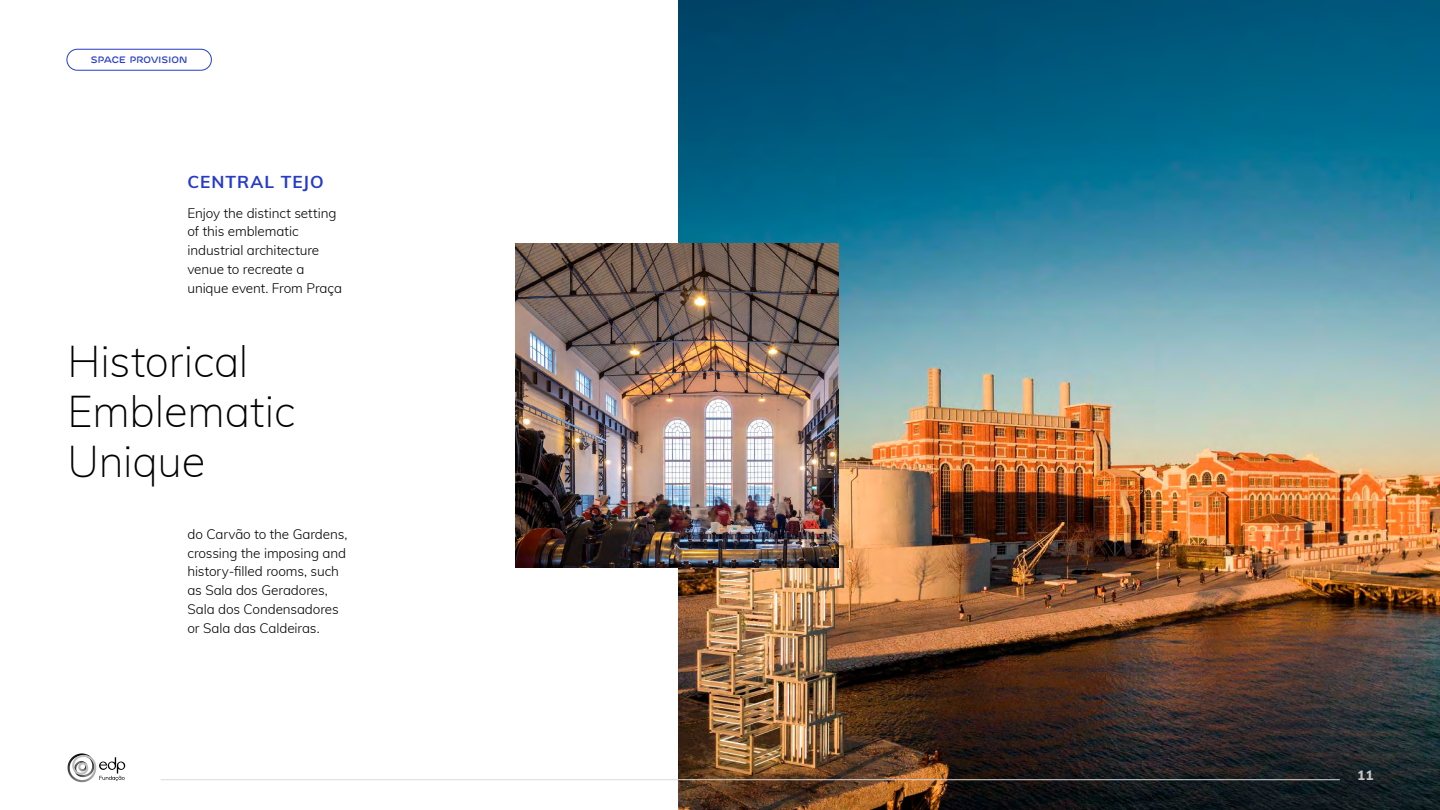
<style>
.page{position:relative;width:1440px;height:810px;background:#fff}
.page>*{position:absolute;margin:0;border:0;box-sizing:border-box;transform-origin:0 0}
.t1{font:200 43.5px/50.2px "Muli";letter-spacing:-.005em;color:#000}
.t2{font:700 17.25px "Muli";letter-spacing:.055em;color:#263cc8}
.t3{font:300 13.5px/18.8px "Muli";letter-spacing:-.01em;color:#000}
.t4{font:800 13.5px "Muli";color:#c6c6c6}
.t5{font:500 9.3px "EDP Preon";letter-spacing:.015em;color:#263cc8}
</style>
<div class="page">
<svg style="left:99px;top:757px;width:26px;height:24px"></svg>
<svg style="left:68px;top:753px;width:24px;height:29px"></svg>
<img style="left:678px;top:0;width:761px;height:810px">
<img style="left:515px;top:243px;width:323px;height:324px">
<div style="left:66px;top:49px;width:146px;height:22px;border:1px solid #263cc8;border-radius:10px"></div>
<hr style="left:161px;top:779px;width:1178px;height:1px;background:#dadada">
<p class="t5" style="left:91px;top:53px;width:98px">SPACE PROVISION</p>
<p class="t2" style="left:187px;top:169px;width:138px">CENTRAL TEJO</p>
<p class="t3" style="left:187px;top:203px;width:156px">Enjoy the distinct setting of this emblematic industrial architecture venue to recreate a unique event. From Praça</p>
<h1 class="t1" style="left:68px;top:334px;width:229px">Historical<br>Emblematic<br>Unique</h1>
<p class="t3" style="left:187px;top:524px;width:161px">do Carvão to the Gardens, crossing the imposing and history-filled rooms, such as Sala dos Geradores,<br>Sala dos Condensadores or Sala das Caldeiras.</p>
<p class="t4" style="left:1356px;top:765px;width:18px">11</p>
</div>
